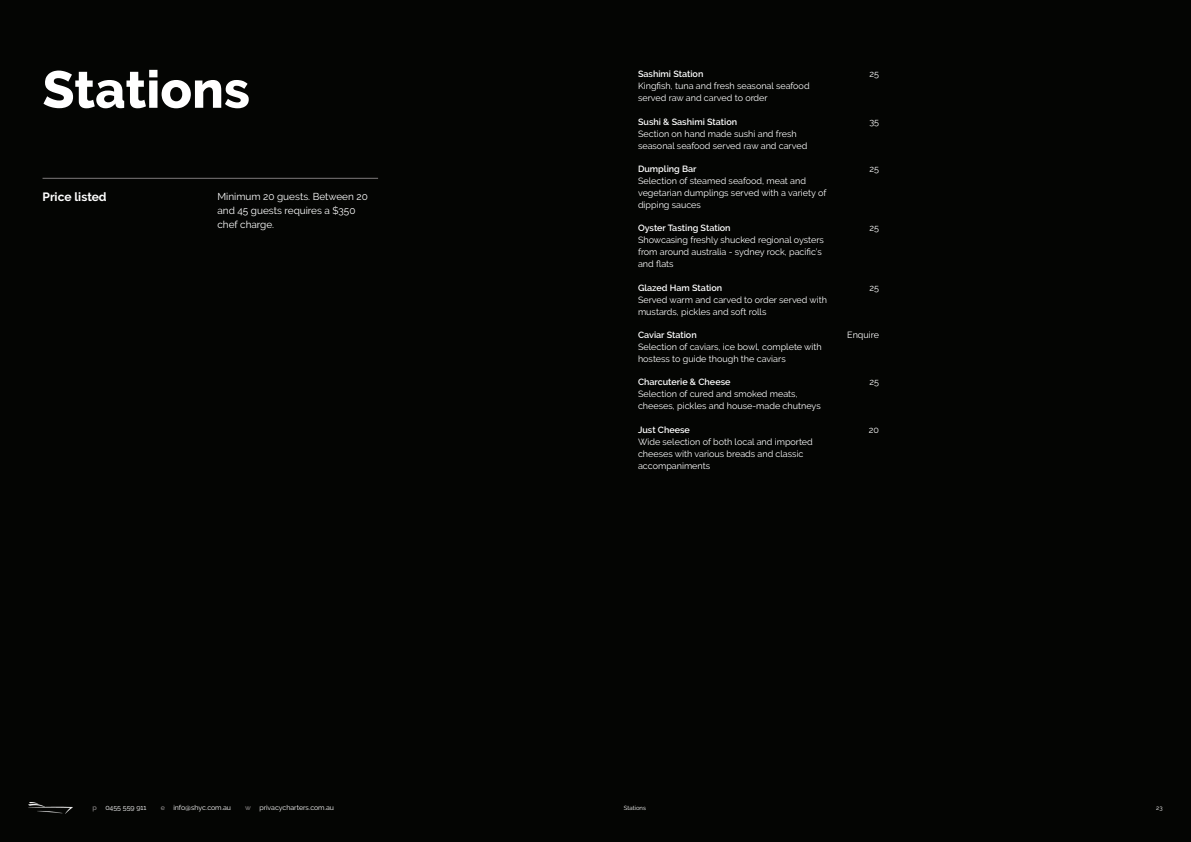
<style>
.page{position:relative;width:1191px;height:842px;background:#fff}
.page>*{position:absolute;margin:0;border:0;box-sizing:border-box;transform-origin:0 0}
.t1{font:800 52px "Raleway";color:#fff}
.t2{font:700 12px "Raleway";color:#fff}
.t3{font:10px/14px "Raleway";color:#fff}
.t4{font:9px/12px "Raleway";color:#fff}
.t5{font:600 9px "Raleway";color:#fff}
.t6{font:7px "Raleway";color:#fff}
.t7{font:6px "Raleway";color:#fff}
.s1{font-weight:600;color:#7e7b7b}
</style>
<div class="page">
<div style="left:0;top:0;width:595px;height:842px;background:#040503"></div>
<div style="left:595px;top:0;width:596px;height:842px;background:#040503"></div>
<img style="left:28px;top:802px;width:45px;height:12px">
<hr style="left:43px;top:178px;width:335px;height:1px;background:#7e7b7b">
<p class="t1" style="left:43px;top:60px;width:209px">Stations</p>
<p class="t2" style="left:43px;top:190px;width:66px">Price listed</p>
<p class="t3" style="left:217px;top:189px;width:152px">Minimum 20 guests. Between 20 and 45 guests requires a $350 chef charge.</p>
<p class="t5" style="left:638px;top:69px;width:67px">Sashimi Station</p>
<p class="t4" style="left:638px;top:80px;width:173px">Kingfish, tuna and fresh seasonal seafood served raw and carved to order</p>
<p class="t5" style="left:638px;top:116px;width:101px">Sushi &amp; Sashimi Station</p>
<p class="t4" style="left:638px;top:127px;width:171px">Section on hand made sushi and fresh seasonal seafood served raw and carved</p>
<p class="t5" style="left:638px;top:164px;width:60px">Dumpling Bar</p>
<p class="t4" style="left:638px;top:175px;width:190px">Selection of steamed seafood, meat and vegetarian dumplings served with a variety of dipping sauces</p>
<p class="t5" style="left:638px;top:223px;width:94px">Oyster Tasting Station</p>
<p class="t4" style="left:638px;top:234px;width:187px">Showcasing freshly shucked regional oysters from around australia - sydney rock, pacific’s and flats</p>
<p class="t5" style="left:638px;top:282px;width:86px">Glazed Ham Station</p>
<p class="t4" style="left:638px;top:293px;width:191px">Served warm and carved to order served with mustards, pickles and soft rolls</p>
<p class="t5" style="left:638px;top:330px;width:60px">Caviar Station</p>
<p class="t4" style="left:638px;top:341px;width:185px">Selection of caviars, ice bowl, complete with hostess to guide though the caviars</p>
<p class="t5" style="left:638px;top:377px;width:94px">Charcuterie &amp; Cheese</p>
<p class="t4" style="left:638px;top:388px;width:184px">Selection of cured and smoked meats, cheeses, pickles and house-made chutneys</p>
<p class="t5" style="left:638px;top:424px;width:53px">Just Cheese</p>
<p class="t4" style="left:638px;top:435px;width:176px">Wide selection of both local and imported cheeses with various breads and classic accompaniments</p>
<p class="t4" style="left:869px;top:68px;width:11px">25</p>
<p class="t4" style="left:869px;top:115px;width:11px">35</p>
<p class="t4" style="left:869px;top:163px;width:11px">25</p>
<p class="t4" style="left:869px;top:222px;width:11px">25</p>
<p class="t4" style="left:869px;top:281px;width:11px">25</p>
<p class="t4" style="left:847px;top:329px;width:33px">Enquire</p>
<p class="t4" style="left:869px;top:376px;width:11px">25</p>
<p class="t4" style="left:869px;top:423px;width:12px">20</p>
<p class="t6" style="left:92px;top:804px;width:56px"><span class="s1">p</span> 0455 559 911</p>
<p class="t6" style="left:161px;top:804px;width:72px"><span class="s1">e</span> info@shyc.com.au</p>
<p class="t6" style="left:245px;top:804px;width:90px"><span class="s1">w</span> privacycharters.com.au</p>
<p class="t7" style="left:1156px;top:805px;width:8px">23</p>
<p class="t7" style="left:624px;top:805px;width:24px">Stations</p>
</div>
